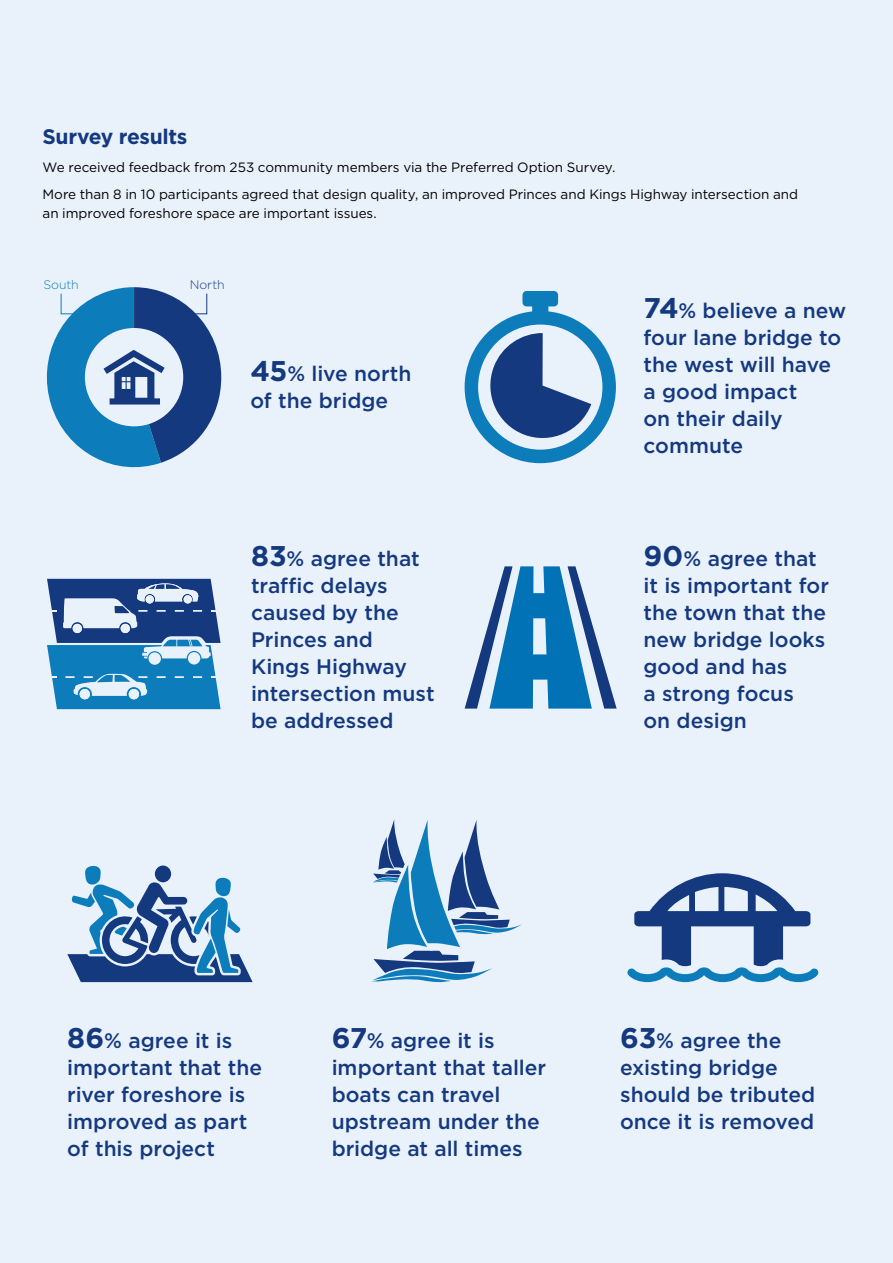
<style>
.page{position:relative;width:893px;height:1263px;background:#e9f2fb}
.page>*{position:absolute;margin:0;border:0;box-sizing:border-box;transform-origin:0 0}
.t1{font:500 21px/27px "Gotham";color:#15397f}
.t2{font:700 21px "Gotham";letter-spacing:-.015em;color:#15397f}
.t3{font:13.5px/27.3px "Gotham";letter-spacing:-.005em;color:#000}
.t4{font:300 12.3px "Gotham";letter-spacing:-.005em;color:#0d7cba}
.t5{font:300 12.3px "Gotham";color:#15397f}
.s1{font-weight:700;font-size:28.5px}
</style>
<div class="page">
<svg style="left:47px;top:579px;width:174px;height:130px"></svg>
<svg style="left:67px;top:865px;width:186px;height:117px"></svg>
<svg style="left:627px;top:873px;width:192px;height:109px"></svg>
<svg style="left:371px;top:819px;width:151px;height:164px"></svg>
<svg style="left:465px;top:291px;width:151px;height:172px"></svg>
<svg style="left:46px;top:287px;width:175px;height:181px"></svg>
<svg style="left:465px;top:566px;width:152px;height:143px"></svg>
<p class="t2" style="left:43px;top:123px;width:146px">Survey results</p>
<p class="t3" style="left:43px;top:153px;width:757px">We received feedback from 253 community members via the Preferred Option Survey.<br>More than 8 in 10 participants agreed that design quality, an improved Princes and Kings Highway intersection and</p>
<p class="t3" style="left:43px;top:199px;width:336px">an improved foreshore space are important issues.</p>
<p class="t4" style="left:43px;top:277px;width:37px">South</p>
<p class="t5" style="left:190px;top:277px;width:36px">North</p>
<p class="t1" style="left:250px;top:360px;width:163px"><span class="s1">45</span>% live north of the bridge</p>
<p class="t1" style="left:251px;top:545px;width:185px"><span class="s1">83</span>% agree that traffic delays caused by the<br>Princes and<br>Kings Highway intersection must be addressed</p>
<p class="t1" style="left:643px;top:297px;width:204px"><span class="s1">74</span>% believe a new four lane bridge to the west will have a good impact<br>on their daily commute</p>
<p class="t1" style="left:643px;top:545px;width:187px"><span class="s1">90</span>% agree that it is important for the town that the new bridge looks good and has<br>a strong focus<br>on design</p>
<p class="t1" style="left:67px;top:1026px;width:196px"><span class="s1">86</span>% agree it is important that the river foreshore is improved as part of this project</p>
<p class="t1" style="left:620px;top:1026px;width:197px"><span class="s1">63</span>% agree the existing bridge should be tributed once it is removed</p>
<p class="t1" style="left:332px;top:1026px;width:216px"><span class="s1">67</span>% agree it is important that taller boats can travel upstream under the bridge at all times</p>
</div>
